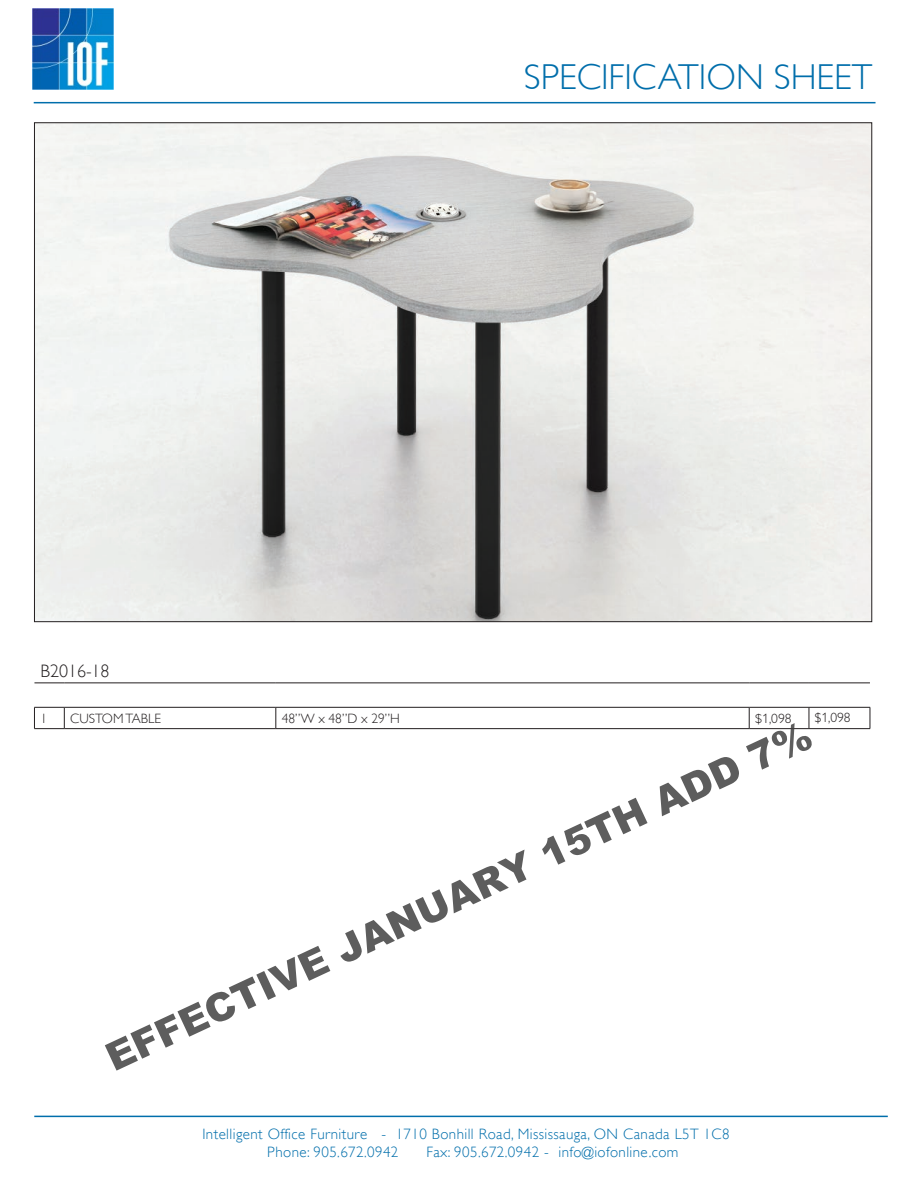
<style>
.page{position:relative;width:918px;height:1188px;background:#fff}
.page>*{position:absolute;margin:0;border:0;box-sizing:border-box;transform-origin:0 0}
.t1{font:900 39px "Arial";color:rgb(64 64 64/.85)}
.t2{font:300 36px "Gill Sans";color:#006eab}
.t3{font:300 18px "Gill Sans";color:#231f20}
.t4{font:300 15px/18px "Gill Sans";letter-spacing:.03em;color:#006eab}
.t5{font:300 13.5px "Gill Sans";color:#231f20}
.t6{font:300 13.5px "Gill Sans Nova";color:#231f20}
.s1{font-family:"Gill Sans"}
</style>
<div class="page">
<img style="left:33px;top:9px;width:81px;height:81px">
<hr style="left:34px;top:102px;width:842px;height:1px;background:#006eab">
<img style="left:36px;top:125px;width:834px;height:495px">
<svg style="left:34px;top:708px;width:1px;height:20px"></svg>
<svg style="left:64px;top:708px;width:1px;height:20px"></svg>
<svg style="left:276px;top:708px;width:1px;height:20px"></svg>
<svg style="left:749px;top:708px;width:1px;height:20px"></svg>
<svg style="left:809px;top:708px;width:1px;height:20px"></svg>
<svg style="left:870px;top:707px;width:1px;height:21px"></svg>
<hr style="left:34px;top:707px;width:30px;height:1px;background:#231f20">
<hr style="left:64px;top:707px;width:212px;height:1px;background:#231f20">
<hr style="left:276px;top:707px;width:473px;height:1px;background:#231f20">
<hr style="left:749px;top:707px;width:60px;height:1px;background:#231f20">
<hr style="left:809px;top:707px;width:61px;height:1px;background:#231f20">
<hr style="left:34px;top:728px;width:30px;height:1px;background:#231f20">
<hr style="left:64px;top:728px;width:212px;height:1px;background:#231f20">
<hr style="left:276px;top:728px;width:473px;height:1px;background:#231f20">
<hr style="left:749px;top:728px;width:60px;height:1px;background:#231f20">
<hr style="left:809px;top:728px;width:61px;height:1px;background:#231f20">
<hr style="left:34px;top:683px;width:30px;height:1px;background:#231f20">
<hr style="left:64px;top:683px;width:212px;height:1px;background:#231f20">
<hr style="left:276px;top:683px;width:473px;height:1px;background:#231f20">
<hr style="left:749px;top:683px;width:60px;height:1px;background:#231f20">
<hr style="left:809px;top:683px;width:61px;height:1px;background:#231f20">
<hr style="left:34px;top:1116px;width:854px;height:1px;background:#006eab">
<h2 class="t2" style="left:524px;top:56px;width:350px">SPECIFICATION SHEET</h2>
<p class="t3" style="left:40px;top:660px;width:71px">B2016-18</p>
<p class="t5" style="left:40px;top:710px;width:8px">1</p>
<p class="t5" style="left:70px;top:710px;width:92px">CUSTOM TABLE</p>
<p class="t5" style="left:282px;top:710px;width:120px">48”W x 48”D x 29”H</p>
<p class="t6" style="left:755px;top:710px;width:38px"><span class="s1">$</span>1,098</p>
<p class="t6" style="left:815px;top:709px;width:37px">$1,098</p>
<h1 class="t1" style="left:96px;top:1034px;width:775px;rotate:-25deg">EFFECTIVE JANUARY 15TH ADD 7%</h1>
<p class="t4" style="left:267px;top:1125px;width:464px;text-indent:-65px">Intelligent Office Furniture - 1710 Bonhill Road, Mississauga, ON Canada L5T 1C8<br>Phone: 905.672.0942</p>
<p class="t4" style="left:426px;top:1143px;width:254px">Fax: 905.672.0942 - info@iofonline.com</p>
</div>
